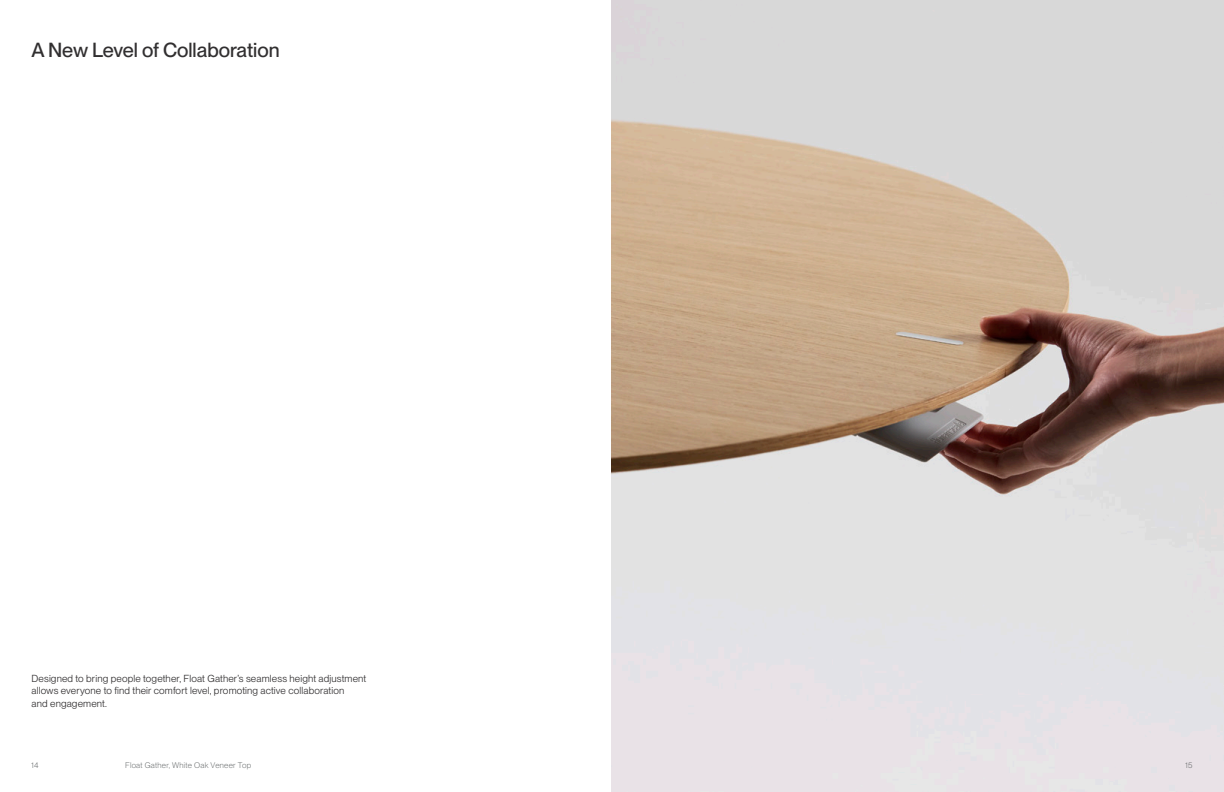
<style>
.page{position:relative;width:1224px;height:792px;background:#fff}
.page>*{position:absolute;margin:0;border:0;box-sizing:border-box;transform-origin:0 0}
.t1{font:500 20px "PP Neue Montreal";color:#312f30}
.t2{font:10px/12.5px "PP Neue Montreal";letter-spacing:.015em;color:#312f30}
.t3{font:300 8px "PP Neue Montreal";letter-spacing:.035em;color:#5e6263}
</style>
<div class="page">
<img style="left:612px;top:0;width:612px;height:792px">
<h1 class="t1" style="left:32px;top:38px;width:250px">A New Level of Collaboration</h1>
<p class="t2" style="left:32px;top:672px;width:336px">Designed to bring people together, Float Gather’s seamless height adjustment allows everyone to find their comfort level, promoting active collaboration<br>and engagement.</p>
<p class="t3" style="left:32px;top:761px;width:8px">14</p>
<p class="t3" style="left:125px;top:761px;width:127px">Float Gather, White Oak Veneer Top</p>
<p class="t3" style="left:1186px;top:761px;width:8px">15</p>
</div>
